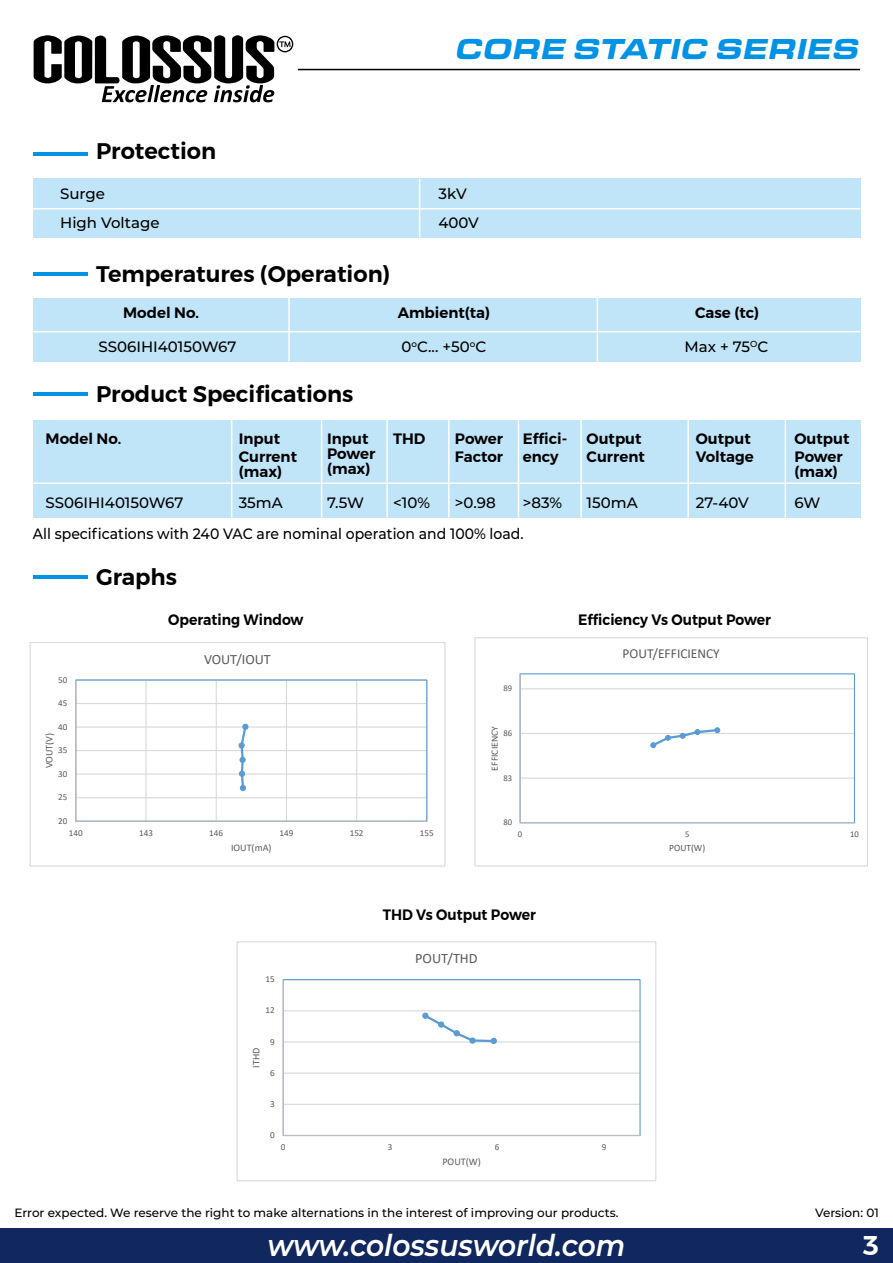
<style>
.page{position:relative;width:893px;height:1263px;background:#fff}
.page>*{position:absolute;margin:0;border:0;box-sizing:border-box;transform-origin:0 0}
.t1{font:italic 600 30px "Montserrat";color:#fff;scale:.93 1}
.t2{font:italic 900 30px "Eurostile Ext";color:#0093e5;scale:.93 1}
.t3{font:600 27px "Montserrat";color:#fff}
.t4{font:600 22.5px "Montserrat";color:#000}
.t5{font:500 15px/30.9px "Montserrat";color:#000}
.t6{font:600 15px/18px "Montserrat";color:#000}
.t7{font:600 15px "Montserrat";color:#000;scale:.93 1}
.t8{font:14.25px "Calibri";letter-spacing:-.005em;color:#595959}
.t9{font:13.65px "Calibri";color:#595959}
.t10{font:500 12px "Montserrat";color:#000}
.t11{font:10.2px "Calibri";color:#595959}
.t12{font:10.05px "Calibri";color:#595959}
.t13{font:9.75px "Calibri";color:#595959}
.t14{font:9.6px "Calibri";color:#595959}
.t15{font:9.15px "Calibri";color:#595959}
.t16{font:8.7px "Calibri";color:#595959}
</style>
<div class="page">
<div style="left:0;top:1228px;width:893px;height:35px;background:#11285e"></div>
<hr style="left:33px;top:152px;width:54px;height:4px;background:#0093e5">
<div style="left:33px;top:179px;width:827px;height:59px;background:#c0e4f8"></div>
<hr style="left:419px;top:179px;width:1px;height:59px;background:#fff">
<hr style="left:33px;top:208px;width:827px;height:1px;background:#fff">
<hr style="left:33px;top:272px;width:54px;height:4px;background:#0093e5">
<div style="left:33px;top:298px;width:827px;height:63px;background:#c0e4f8"></div>
<hr style="left:288px;top:298px;width:2px;height:63px;background:#fff">
<hr style="left:597px;top:298px;width:1px;height:63px;background:#fff">
<hr style="left:33px;top:331px;width:827px;height:1px;background:#fff">
<hr style="left:33px;top:392px;width:54px;height:4px;background:#0093e5">
<hr style="left:33px;top:575px;width:54px;height:4px;background:#0093e5">
<div style="left:33px;top:420px;width:827px;height:97px;background:#c0e4f8"></div>
<hr style="left:231px;top:420px;width:1px;height:97px;background:#fff">
<hr style="left:321px;top:420px;width:1px;height:97px;background:#fff">
<hr style="left:386px;top:420px;width:2px;height:97px;background:#fff">
<hr style="left:448px;top:420px;width:2px;height:97px;background:#fff">
<hr style="left:518px;top:420px;width:1px;height:97px;background:#fff">
<hr style="left:580px;top:420px;width:2px;height:97px;background:#fff">
<hr style="left:687px;top:420px;width:2px;height:97px;background:#fff">
<hr style="left:785px;top:420px;width:1px;height:97px;background:#fff">
<hr style="left:33px;top:482px;width:827px;height:2px;background:#fff">
<svg style="left:34px;top:35px;width:259px;height:67px"></svg>
<hr style="left:298px;top:69px;width:562px;height:1px;background:#000">
<hr style="left:76px;top:703px;width:351px;height:1px;background:#d9d9d9">
<hr style="left:76px;top:726px;width:351px;height:2px;background:#d9d9d9">
<hr style="left:76px;top:750px;width:351px;height:1px;background:#d9d9d9">
<hr style="left:76px;top:773px;width:351px;height:2px;background:#d9d9d9">
<hr style="left:76px;top:797px;width:351px;height:1px;background:#d9d9d9">
<hr style="left:356px;top:680px;width:1px;height:141px;background:#d9d9d9">
<hr style="left:286px;top:680px;width:1px;height:141px;background:#d9d9d9">
<hr style="left:216px;top:680px;width:1px;height:141px;background:#d9d9d9">
<hr style="left:145px;top:680px;width:2px;height:141px;background:#d9d9d9">
<div style="left:75px;top:679px;width:352px;height:143px;border:1px solid #5b9bd5"></div>
<hr style="left:75px;top:680px;width:1px;height:141px;background:#bfbfbf">
<hr style="left:76px;top:821px;width:351px;height:1px;background:#bfbfbf">
<div style="left:238px;top:742px;width:7px;height:7px;border:1px solid #5b9bd5;border-radius:50%"></div>
<svg style="left:239px;top:724px;width:9px;height:67px"></svg>
<div style="left:30px;top:642px;width:415px;height:224px;border:1px solid #d9d9d9"></div>
<hr style="left:520px;top:688px;width:334px;height:1px;background:#d9d9d9">
<hr style="left:520px;top:733px;width:334px;height:1px;background:#d9d9d9">
<hr style="left:520px;top:777px;width:334px;height:2px;background:#d9d9d9">
<div style="left:520px;top:673px;width:335px;height:150px;border:1px solid #5b9bd5"></div>
<hr style="left:520px;top:674px;width:1px;height:149px;background:#bfbfbf">
<hr style="left:520px;top:822px;width:334px;height:1px;background:#bfbfbf">
<svg style="left:650px;top:727px;width:70px;height:21px"></svg>
<div style="left:475px;top:637px;width:393px;height:229px;border:1px solid #d9d9d9"></div>
<hr style="left:283px;top:1010px;width:357px;height:1px;background:#d9d9d9">
<hr style="left:283px;top:1041px;width:357px;height:1px;background:#d9d9d9">
<hr style="left:283px;top:1072px;width:357px;height:2px;background:#d9d9d9">
<hr style="left:283px;top:1104px;width:357px;height:1px;background:#d9d9d9">
<div style="left:283px;top:979px;width:358px;height:157px;border:1px solid #5b9bd5"></div>
<hr style="left:283px;top:980px;width:1px;height:155px;background:#bfbfbf">
<hr style="left:283px;top:1135px;width:357px;height:1px;background:#bfbfbf">
<div style="left:422px;top:1012px;width:7px;height:7px;border:1px solid #5b9bd5;border-radius:50%"></div>
<svg style="left:422px;top:1013px;width:75px;height:31px"></svg>
<div style="left:237px;top:941px;width:419px;height:240px;border:1px solid #d9d9d9"></div>
<h1 class="t2" style="left:455px;top:27px;width:436px">CORE STATIC SERIES</h1>
<h3 class="t4" style="left:96px;top:133px;width:122px">Protection</h3>
<p class="t5" style="left:60px;top:177px;width:46px">Surge</p>
<p class="t5" style="left:438px;top:177px;width:30px">3kV</p>
<p class="t5" style="left:60px;top:207px;width:101px">High Voltage</p>
<h3 class="t4" style="left:96px;top:256px;width:296px">Temperatures (Operation)</h3>
<p class="t6" style="left:123px;top:304px;width:77px">Model No.</p>
<p class="t5" style="left:99px;top:330px;width:139px">SS06IHI40150W67</p>
<p class="t5" style="left:438px;top:207px;width:42px">400V</p>
<p class="t6" style="left:398px;top:304px;width:94px">Ambient(ta)</p>
<p class="t5" style="left:402px;top:330px;width:86px">0<sup>o</sup>C... +50<sup>o</sup>C</p>
<h3 class="t4" style="left:96px;top:376px;width:259px">Product Specifications</h3>
<p class="t6" style="left:695px;top:304px;width:65px">Case (tc)</p>
<p class="t5" style="left:684px;top:330px;width:85px">Max + 75<sup>O</sup>C</p>
<p class="t6" style="left:455px;top:430px;width:50px">Power<br>Factor</p>
<p class="t6" style="left:523px;top:430px;width:46px">Effici&shy;ency</p>
<p class="t5" style="left:523px;top:486px;width:41px">&gt;83%</p>
<p class="t5" style="left:587px;top:486px;width:52px">150mA</p>
<p class="t5" style="left:696px;top:486px;width:54px">27-40V</p>
<p class="t5" style="left:794px;top:486px;width:27px">6W</p>
<p class="t6" style="left:46px;top:430px;width:77px">Model No.</p>
<p class="t6" style="left:239px;top:430px;width:60px">Input<br>Current</p>
<p class="t6" style="left:239px;top:463px;width:45px">(max)</p>
<p class="t5" style="left:239px;top:486px;width:45px">35mA</p>
<p class="t6" style="left:587px;top:430px;width:60px">Output<br>Current</p>
<p class="t6" style="left:696px;top:430px;width:59px">Output<br>Voltage</p>
<p class="t6" style="left:794px;top:430px;width:56px">Output<br>Power</p>
<p class="t6" style="left:794px;top:463px;width:45px">(max)</p>
<p class="t6" style="left:327px;top:431px;width:50px;line-height:15px">Input<br>Power (max)</p>
<p class="t6" style="left:393px;top:430px;width:34px">THD</p>
<p class="t5" style="left:327px;top:486px;width:38px">7.5W</p>
<p class="t5" style="left:393px;top:486px;width:38px">&lt;10%</p>
<p class="t5" style="left:455px;top:486px;width:42px">&gt;0.98</p>
<p class="t5" style="left:33px;top:486px;width:492px;text-indent:13px">SS06IHI40150W67<br>All specifications with 240 VAC are nominal operation and 100% load.</p>
<h3 class="t4" style="left:96px;top:559px;width:82px">Graphs</h3>
<p class="t7" style="left:168px;top:608px;width:147px">Operating Window</p>
<p class="t15" style="left:58px;top:673px;width:11px">50</p>
<p class="t15" style="left:58px;top:697px;width:11px">45</p>
<p class="t15" style="left:58px;top:720px;width:11px">40</p>
<p class="t12" style="left:42px;top:768px;width:37px;rotate:-90deg">VOUT(V)</p>
<p class="t15" style="left:58px;top:744px;width:11px">35</p>
<p class="t15" style="left:58px;top:767px;width:11px">30</p>
<p class="t15" style="left:58px;top:791px;width:11px">25</p>
<p class="t15" style="left:58px;top:814px;width:11px">20</p>
<p class="t8" style="left:204px;top:649px;width:68px">VOUT/IOUT</p>
<p class="t15" style="left:69px;top:826px;width:15px">140</p>
<p class="t15" style="left:139px;top:826px;width:15px">143</p>
<p class="t15" style="left:209px;top:826px;width:15px">146</p>
<p class="t15" style="left:279px;top:826px;width:15px">149</p>
<p class="t15" style="left:350px;top:826px;width:15px">152</p>
<p class="t15" style="left:420px;top:826px;width:15px">155</p>
<p class="t12" style="left:231px;top:840px;width:42px">IOUT(mA)</p>
<p class="t7" style="left:578px;top:608px;width:209px">Efficiency Vs Output Power</p>
<p class="t16" style="left:503px;top:682px;width:10px">89</p>
<p class="t14" style="left:488px;top:771px;width:46px;rotate:-90deg">EFFICIENCY</p>
<p class="t16" style="left:503px;top:727px;width:10px">86</p>
<p class="t16" style="left:503px;top:772px;width:10px">83</p>
<p class="t16" style="left:503px;top:816px;width:10px">80</p>
<p class="t9" style="left:623px;top:644px;width:99px">POUT/EFFICIENCY</p>
<p class="t16" style="left:518px;top:828px;width:6px">0</p>
<p class="t16" style="left:685px;top:828px;width:6px">5</p>
<p class="t16" style="left:850px;top:828px;width:10px">10</p>
<p class="t13" style="left:669px;top:841px;width:38px">POUT(W)</p>
<p class="t7" style="left:383px;top:903px;width:166px">THD Vs Output Power</p>
<p class="t15" style="left:265px;top:973px;width:11px">15</p>
<p class="t15" style="left:265px;top:1004px;width:11px">12</p>
<p class="t11" style="left:249px;top:1067px;width:22px;rotate:-90deg">ITHD</p>
<p class="t15" style="left:270px;top:1035px;width:6px">9</p>
<p class="t15" style="left:270px;top:1066px;width:6px">6</p>
<p class="t15" style="left:270px;top:1097px;width:6px">3</p>
<p class="t15" style="left:270px;top:1129px;width:6px">0</p>
<p class="t8" style="left:415px;top:948px;width:64px">POUT/THD</p>
<p class="t15" style="left:281px;top:1140px;width:6px">0</p>
<p class="t15" style="left:388px;top:1140px;width:6px">3</p>
<p class="t15" style="left:495px;top:1140px;width:6px">6</p>
<p class="t15" style="left:602px;top:1140px;width:6px">9</p>
<p class="t11" style="left:442px;top:1155px;width:40px">POUT(W)</p>
<p class="t10" style="left:14px;top:1204px;width:606px">Error expected. We reserve the right to make alternations in the interest of improving our products.</p>
<p class="t10" style="left:815px;top:1204px;width:65px">Version: 01</p>
<h1 class="t1" style="left:267px;top:1225px;width:386px">www.colossusworld.com</h1>
<h2 class="t3" style="left:863px;top:1224px;width:18px">3</h2>
</div>
